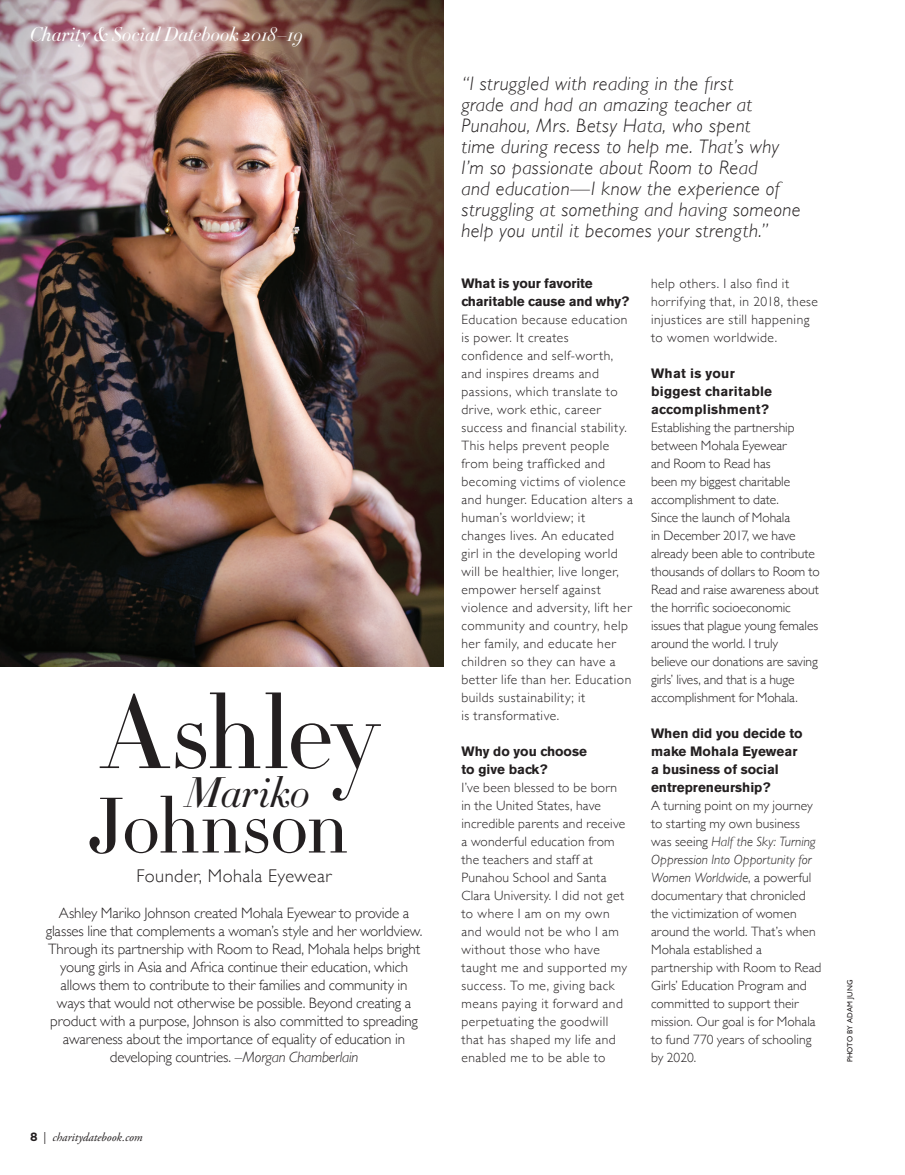
<style>
.page{position:relative;width:905px;height:1175px;background:#fff}
.page>*{position:absolute;margin:0;border:0;box-sizing:border-box;transform-origin:0 0}
.Event_Name{font:102.75px "Didot HTF L16 Light";letter-spacing:-.01em;color:#231f20}
.Event_Name-2{font:77.25px "Didot HTF L16 Light";letter-spacing:-.015em;color:#231f20}
.Event_Name-3{font:42px "Didot HTF L16 Light Ital";letter-spacing:.005em;color:#231f20}
.WD_Intrograph{font:italic 300 19.5px/21px "Gill Sans";letter-spacing:.02em;color:#231f20}
.Event_Name-4{font:19.5px "Didot HTF L16 Light Ital";color:#fff}
.Event_Date{font:300 18.45px "Gill Sans";letter-spacing:.02em;color:#231f20}
.FUT_Book_10_12_Intro{font:300 15px/18px "Gill Sans";letter-spacing:-.01em;color:#231f20;text-align:center}
.FUT_Book_10_12_Intro-2{font:300 13.5px/18px "Gill Sans";letter-spacing:.025em;color:#231f20}
.FUT_Book_10_12_Intro-3{font:300 13.5px/18px "Gill Sans";letter-spacing:-.005em;color:#231f20}
.FUT_Book_10_12_Intro-4{font:300 13.5px/18px "Gill Sans";letter-spacing:.005em;color:#231f20}
.t1{font:700 13.5px/18px "Akzidenz Grotesk BE";color:#231f20}
.t2{font:italic 12px "Adobe Garamond Pro";color:#231f20}
.Gutter{font:7.5px "Gill Sans";letter-spacing:.03em;color:#231f20}
.s1{font-style:italic}
.s2{font-family:"Gotham";font-weight:700;font-style:normal}
.s3{font-style:normal}
.s4{font-family:"Akzidenz Grotesk BE";font-weight:700}
</style>
<div class="page">
<img style="left:0;top:0;width:443px;height:666px">
<p class="Event_Name-4" style="left:30px;top:22px;width:275px">Charity &amp; Social Datebook 2018–19</p>
<p class="Event_Name" style="left:101px;top:671px;width:278px">Ashley</p>
<p class="Event_Name-3" style="left:185px;top:766px;width:127px">Mariko</p>
<p class="Event_Name-2" style="left:88px;top:779px;width:261px">Johnson</p>
<p class="Event_Date" style="left:137px;top:861px;width:196px">Founder, Mohala Eyewear</p>
<p class="FUT_Book_10_12_Intro" style="left:46px;top:903px;width:378px">Ashley Mariko Johnson created Mohala Eyewear to provide a glasses line that complements a woman’s style and her worldview.<br>Through its partnership with Room to Read, Mohala helps bright young girls in Asia and Africa continue their education, which allows them to contribute to their families and community in ways that would not otherwise be possible. Beyond creating a product with a purpose, Johnson is also committed to spreading awareness about the importance of equality of education in developing countries. –<span class="s1">Morgan Chamberlain</span></p>
<p class="t2" style="left:30px;top:1130px;width:114px"><span class="s2">8</span> <span class="s3">|</span> charitydatebook.com</p>
<p class="WD_Intrograph" style="left:461px;top:73px;width:340px">“I struggled with reading in the first<br>grade and had an amazing teacher at Punahou, Mrs. Betsy Hata, who spent<br>time during recess to help me. That’s why I’m so passionate about Room to Read<br>and education—I know the experience of struggling at something and having someone help you until it becomes your strength.”</p>
<p class="t1" style="left:461px;top:274px;width:169px">What is your favorite charitable cause and why?</p>
<p class="FUT_Book_10_12_Intro-2" style="left:461px;top:310px;width:173px">Education because education is power. It creates confidence and self-worth, and inspires dreams and passions, which translate to drive, work ethic, career success and financial stability.<br>This helps prevent people from being trafficked and becoming victims of violence and hunger. Education alters a human’s worldview; it<br>changes lives. An educated girl in the developing world will be healthier, live longer, empower herself against violence and adversity, lift her community and country, help her family, and educate her children so they can have a better life than her. Education builds sustainability; it<br>is transformative.</p>
<p class="t1" style="left:461px;top:742px;width:127px">Why do you choose to give back?</p>
<p class="FUT_Book_10_12_Intro-2" style="left:461px;top:778px;width:167px">I’ve been blessed to be born in the United States, have incredible parents and receive a wonderful education from the teachers and staff at<br>Punahou School and Santa<br>Clara University. I did not get to where I am on my own and would not be who I am without those who have taught me and supported my success. To me, giving back means paying it forward and perpetuating the goodwill that has shaped my life and enabled me to be able to</p>
<p class="FUT_Book_10_12_Intro-2" style="left:651px;top:274px;width:168px">help others. I also find it horrifying that, in 2018, these injustices are still happening to women worldwide.</p>
<p class="FUT_Book_10_12_Intro-3" style="left:651px;top:364px;width:170px"><span class="s4">What is your<br>biggest charitable accomplishment?<br></span>Establishing the partnership between Mohala Eyewear<br>and Room to Read has<br>been my biggest charitable accomplishment to date.<br>Since the launch of Mohala<br>in December 2017, we have already been able to contribute thousands of dollars to Room to<br>Read and raise awareness about the horrific socioeconomic issues that plague young females around the world. I truly<br>believe our donations are saving girls’ lives, and that is a huge accomplishment for Mohala.</p>
<p class="t1" style="left:651px;top:724px;width:153px">When did you decide to make Mohala Eyewear a business of social entrepreneurship?</p>
<p class="FUT_Book_10_12_Intro-4" style="left:651px;top:796px;width:172px">A turning point on my journey to starting my own business was seeing <span class="s1">Half the Sky: Turning<br>Oppression Into Opportunity for<br>Women Worldwide</span>, a powerful documentary that chronicled the victimization of women around the world. That’s when<br>Mohala established a partnership with Room to Read<br>Girls’ Education Program and committed to support their mission. Our goal is for Mohala to fund 770 years of schooling by 2020.</p>
<p class="Gutter" style="left:845px;top:1062px;width:84px;rotate:-90deg">PHOTO BY ADAM JUNG</p>
</div>
